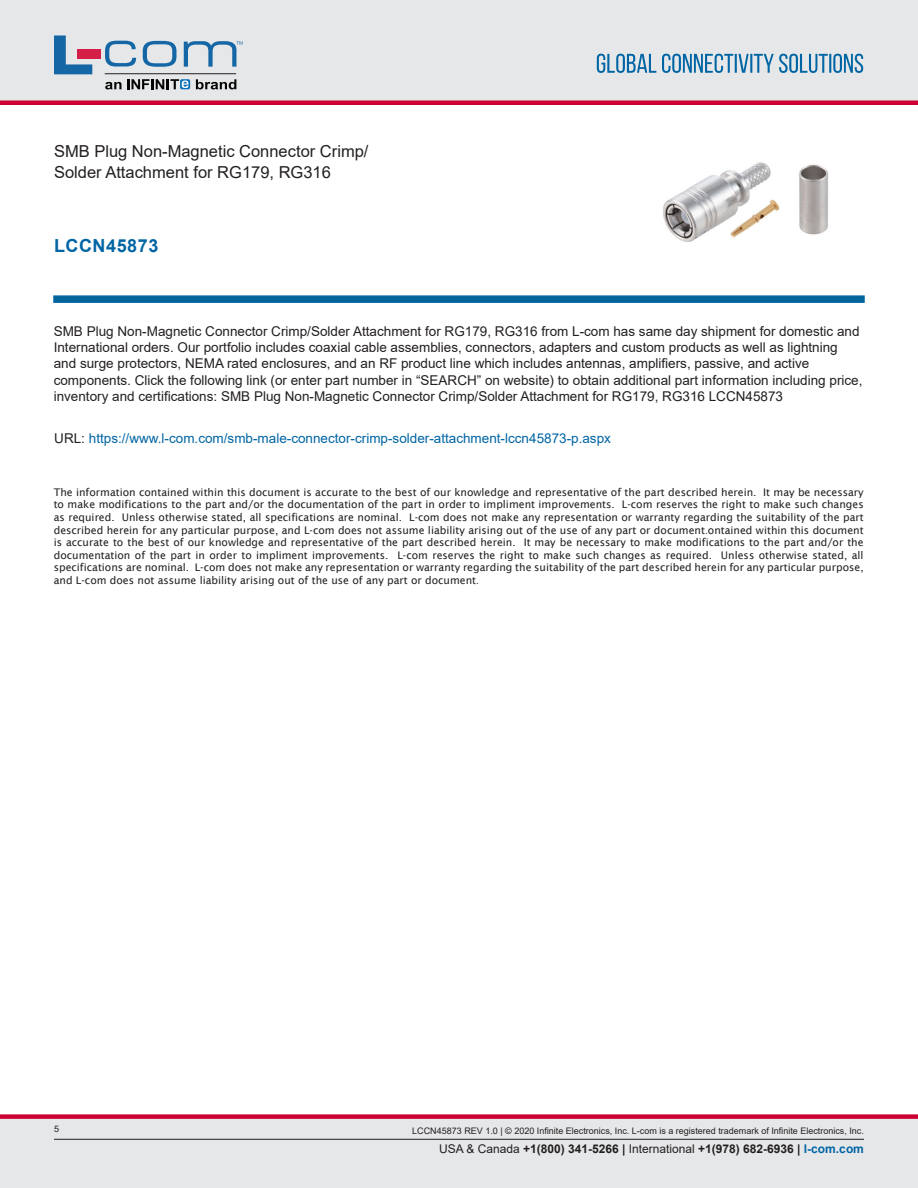
<style>
.page{position:relative;width:918px;height:1188px;background:#fff}
.page>*{position:absolute;margin:0;border:0;box-sizing:border-box;transform-origin:0 0}
.PN{font:700 18px "Arial";letter-spacing:.03em;color:#0065a4}
.Web_Description_Para{font:16.5px/21px "Arial";color:#231f20}
.Web_Description_Para-2{font:13.5px/16.2px "Arial";color:#231f20}
.Web_Description_Para-3{font:13.5px "Arial";color:#0065a4}
.t1{font:700 12px "Arial";color:#231f20}
.t2{font:10.5px/12.6px "Lucida Sans";color:#231f20;text-align:justify}
.t3{font:9px "Arial";color:#231f20}
.s1{color:#231f20}
.s2{font-size:9px}
.s3{font-weight:400}
.s4{color:#0065a4}
</style>
<div class="page">
<div style="left:0;top:0;width:918px;height:102px;background:#e6e7e9"></div>
<div style="left:0;top:100px;width:918px;height:5px;background:#c03"></div>
<svg style="left:597px;top:54px;width:266px;height:19px"></svg>
<div style="left:0;top:1119px;width:918px;height:69px;background:#e6e7e9"></div>
<div style="left:0;top:1114px;width:918px;height:5px;background:#c03"></div>
<hr style="left:54px;top:1139px;width:810px;height:1px;background:#231f20">
<hr style="left:105px;top:73px;width:131px;height:1px;background:#211e1e">
<svg style="left:54px;top:35px;width:38px;height:39px"></svg>
<svg style="left:143px;top:41px;width:34px;height:26px"></svg>
<svg style="left:105px;top:41px;width:31px;height:26px"></svg>
<div style="left:77px;top:49px;width:23px;height:10px;background:#d41e47"></div>
<svg style="left:180px;top:79px;width:10px;height:10px"></svg>
<svg style="left:196px;top:79px;width:40px;height:10px"></svg>
<svg style="left:105px;top:79px;width:83px;height:10px"></svg>
<svg style="left:184px;top:41px;width:59px;height:26px"></svg>
<svg style="left:53px;top:295px;width:812px;height:8px;background:#0f6ea3"></svg>
<img style="left:663px;top:162px;width:165px;height:80px">
<h1 class="Web_Description_Para" style="left:54px;top:141px;width:316px">SMB Plug Non-Magnetic Connector Crimp/<br>Solder Attachment for RG179, RG316</h1>
<p class="PN" style="left:54px;top:233px;width:106px">LCCN45873</p>
<h1 class="Web_Description_Para-2" style="left:54px;top:323px;width:810px">SMB Plug Non-Magnetic Connector Crimp/Solder Attachment for RG179, RG316 from L-com has same day shipment for domestic and International orders. Our portfolio includes coaxial cable assemblies, connectors, adapters and custom products as well as lightning and surge protectors, NEMA rated enclosures, and an RF product line which includes antennas, amplifiers, passive, and active components. Click the following link (or enter part number in “SEARCH” on website) to obtain additional part information including price, inventory and certifications: SMB Plug Non-Magnetic Connector Crimp/Solder Attachment for RG179, RG316 LCCN45873</h1>
<h1 class="Web_Description_Para-3" style="left:54px;top:429px;width:558px"><span class="s1">URL:</span> https://www.l-com.com/smb-male-connector-crimp-solder-attachment-lccn45873-p.aspx</h1>
<p class="t2" style="left:54px;top:486px;width:812px">The information contained within this document is accurate to the best of our knowledge and representative of the part described herein. It may be necessary to make modifications to the part and/or the documentation of the part in order to impliment improvements. L-com reserves the right to make such changes as required. Unless otherwise stated, all specifications are nominal. L-com does not make any representation or warranty regarding the suitability of the part described herein for any particular purpose, and L-com does not assume liability arising out of the use of any part or document<span class="s2">.</span>ontained within this document is accurate to the best of our knowledge and representative of the part described herein. It may be necessary to make modifications to the part and/or the documentation of the part in order to impliment improvements. L-com reserves the right to make such changes as required. Unless otherwise stated, all specifications are nominal. L-com does not make any representation or warranty regarding the suitability of the part described herein for any particular purpose, and L-com does not assume liability arising out of the use of any part or document<span class="s2">.</span></p>
<p class="t3" style="left:54px;top:1123px;width:7px">5</p>
<p class="t3" style="left:412px;top:1125px;width:453px">LCCN45873 REV 1.0 | © 2020 Infinite Electronics, Inc. L-com is a registered trademark of Infinite Electronics, Inc.</p>
<p class="t1" style="left:439px;top:1140px;width:426px"><span class="s3">USA &amp; Canada</span> +1(800) 341-5266 | <span class="s3">International</span> +1(978) 682-6936 | <span class="s4">l-com.com</span></p>
</div>
